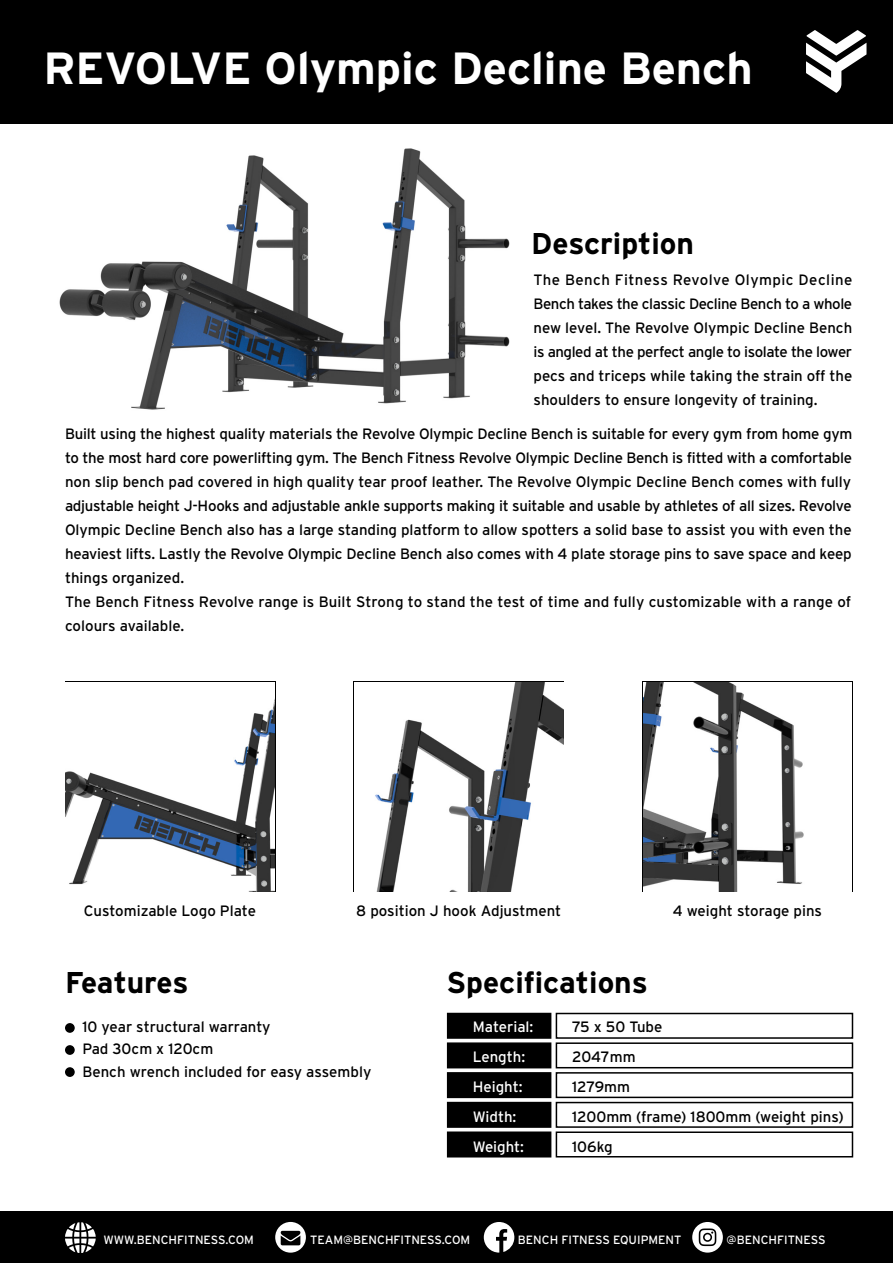
<style>
.page{position:relative;width:893px;height:1263px;background:#fff}
.page>*{position:absolute;margin:0;border:0;box-sizing:border-box;transform-origin:0 0}
.t1{font:700 45px "Interstate";color:#fff}
.t2{font:700 30px "Interstate";color:#000}
.t3{font:15px/24px "Interstate";letter-spacing:-.015em;color:#000}
.t4{font:15px/30px "Interstate";color:#fff}
.t5{font:12px "Interstate";color:#fff}
</style>
<div class="page">
<img style="left:59px;top:148px;width:451px;height:262px">
<div style="left:0;top:0;width:893px;height:123px;background:#000"></div>
<div style="left:65px;top:1023px;width:10px;height:10px;background:#000;border-radius:50%"></div>
<div style="left:65px;top:1045px;width:10px;height:10px;background:#000;border-radius:50%"></div>
<div style="left:65px;top:1067px;width:10px;height:10px;background:#000;border-radius:50%"></div>
<div style="left:447px;top:1013px;width:104px;height:26px;background:#000;border:2px solid #000"></div>
<div style="left:447px;top:1042px;width:104px;height:26px;background:#000;border:2px solid #000"></div>
<div style="left:447px;top:1072px;width:104px;height:26px;background:#000;border:2px solid #000"></div>
<div style="left:447px;top:1102px;width:104px;height:26px;background:#000;border:2px solid #000"></div>
<div style="left:447px;top:1131px;width:104px;height:26px;background:#000;border:2px solid #000"></div>
<div style="left:556px;top:1013px;width:297px;height:26px;border:2px solid #000"></div>
<div style="left:556px;top:1042px;width:297px;height:26px;border:2px solid #000"></div>
<div style="left:556px;top:1072px;width:297px;height:26px;border:2px solid #000"></div>
<div style="left:556px;top:1102px;width:297px;height:26px;border:2px solid #000"></div>
<div style="left:556px;top:1131px;width:297px;height:26px;border:2px solid #000"></div>
<svg style="left:806px;top:30px;width:60px;height:63px"></svg>
<div style="left:0;top:1212px;width:893px;height:51px;background:#000"></div>
<svg style="left:275px;top:1222px;width:31px;height:30px"></svg>
<svg style="left:484px;top:1222px;width:31px;height:30px"></svg>
<svg style="left:692px;top:1222px;width:31px;height:30px"></svg>
<svg style="left:65px;top:1222px;width:31px;height:31px"></svg>
<img style="left:66px;top:702px;width:208px;height:189px">
<img style="left:375px;top:682px;width:188px;height:209px">
<img style="left:643px;top:682px;width:161px;height:209px">
<h1 class="t1" style="left:44px;top:43px;width:711px">REVOLVE Olympic Decline Bench</h1>
<h2 class="t2" style="left:531px;top:227px;width:164px">Description</h2>
<p class="t3" style="left:533px;top:268px;width:320px;text-align:justify">The Bench Fitness Revolve Olympic Decline Bench takes the classic Decline Bench to a whole new level. The Revolve Olympic Decline Bench is angled at the perfect angle to isolate the lower pecs and triceps while taking the strain off the shoulders to ensure longevity of training.</p>
<p class="t3" style="left:65px;top:421px;width:789px">Built using the highest quality materials the Revolve Olympic Decline Bench is suitable for every gym from home gym to the most hard core powerlifting gym. The Bench Fitness Revolve Olympic Decline Bench is fitted with a comfortable non slip bench pad covered in high quality tear proof leather. The Revolve Olympic Decline Bench comes with fully adjustable height J-Hooks and adjustable ankle supports making it suitable and usable by athletes of all sizes. Revolve Olympic Decline Bench also has a large standing platform to allow spotters a solid base to assist you with even the heaviest lifts. Lastly the Revolve Olympic Decline Bench also comes with 4 plate storage pins to save space and keep things organized.<br>The Bench Fitness Revolve range is Built Strong to stand the test of time and fully customizable with a range of colours available.</p>
<p class="t3" style="left:84px;top:898px;width:174px">Customizable Logo Plate</p>
<p class="t3" style="left:356px;top:898px;width:207px">8 position J hook Adjustment</p>
<p class="t3" style="left:673px;top:898px;width:151px">4 weight storage pins</p>
<h2 class="t2" style="left:65px;top:966px;width:125px">Features</h2>
<h2 class="t2" style="left:446px;top:966px;width:203px">Specifications</h2>
<p class="t3" style="left:82px;top:1015px;width:290px;line-height:22.5px">10 year structural warranty<br>Pad 30cm x 120cm<br>Bench wrench included for easy assembly</p>
<p class="t4" style="left:473px;top:1011px;width:62px">Material:<br>Length:<br>Height:<br>Width:<br>Weight:</p>
<p class="t3" style="left:572px;top:1011px;width:273px;line-height:30px">75 x 50 Tube<br>2047mm<br>1279mm<br>1200mm (frame) 1800mm (weight pins)<br>106kg</p>
<p class="t5" style="left:104px;top:1233px;width:152px">WWW.BENCHFITNESS.COM</p>
<p class="t5" style="left:310px;top:1233px;width:162px">TEAM@BENCHFITNESS.COM</p>
<p class="t5" style="left:518px;top:1233px;width:165px">BENCH FITNESS EQUIPMENT</p>
<p class="t5" style="left:727px;top:1233px;width:100px">@BENCHFITNESS</p>
</div>
